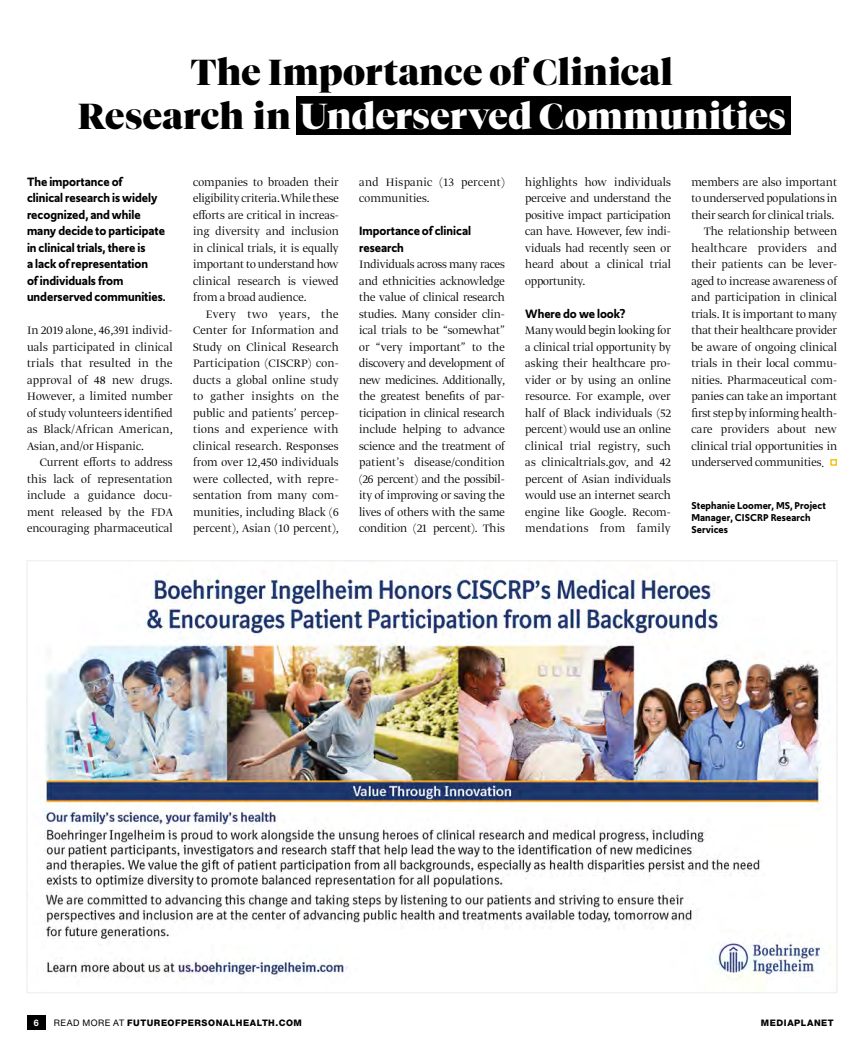
<style>
.page{position:relative;width:864px;height:1053px;background:#fff}
.page>*{position:absolute;margin:0;border:0;box-sizing:border-box;transform-origin:0 0}
.t1{font:900 36px/43.5px "Tiempos Fine";letter-spacing:.015em;color:#000;text-align:center}
.t2{font:300 12.75px/16.5px "Greta Display";letter-spacing:.005em;color:#000;text-align:justify}
.t3{font:600 12.75px/16.5px "Upgrade";color:#000}
.t4{font:300 12.75px/16.5px "Greta Display";letter-spacing:.025em;color:#000}
.t5{font:600 10.5px/12px "Upgrade";letter-spacing:.01em;color:#000}
.t6{font:800 9px "Helvetica Neue MP Pro";letter-spacing:.06em;color:#000}
.t7{font:700 9px "Helvetica Neue MP Pro";color:#fff}
.s1{color:#fff}
.s2{font-size:12px}
.s3{color:#f5c216}
.s4{font-weight:400}
</style>
<div class="page">
<div style="left:297px;top:96px;width:494px;height:38px;background:#000"></div>
<div style="left:27px;top:1016px;width:19px;height:14px;background:#000"></div>
<img style="left:43px;top:575px;width:779px;height:416px">
<svg style="left:178px;top:962px;width:167px;height:12px"></svg>
<h1 class="t1" style="left:78px;top:51px;width:709px">The Importance of Clinical<br>Research in <span class="s1">Underserved Communities</span></h1>
<p class="t3" style="left:27px;top:174px;width:140px">The importance of<br>clinical research is widely recognized, and while many decide to participate in clinical trials, there is<br>a lack of representation<br>of individuals from underserved communities.</p>
<p class="t2" style="left:27px;top:322px;width:147px">In 2019 alone, 46,391 individ&shy;uals participated in clinical trials that resulted in the approval of 48 new drugs.<br>However, a limited number of study volunteers identified as Black/African American, Asian, and/or Hispanic.</p>
<p class="t2" style="left:27px;top:454px;width:147px;text-indent:13px">Current efforts to address this lack of representation include a guidance docu&shy;ment released by the FDA encouraging pharmaceutical</p>
<p class="t2" style="left:193px;top:174px;width:147px">companies to broaden their eligibility criteria. While these efforts are critical in increas&shy;ing diversity and inclusion in clinical trials, it is equally important to understand how clinical research is viewed from a broad audience.</p>
<p class="t2" style="left:193px;top:306px;width:147px;text-indent:13px">Every two years, the Center for Information and Study on Clinical Research Participation (CISCRP) con&shy;ducts a global online study to gather insights on the public and patients’ percep&shy;tions and experience with clinical research. Responses from over 12,450 individuals were collected, with repre&shy;sentation from many com&shy;munities, including Black (6 percent), Asian (10 percent),</p>
<p class="t4" style="left:359px;top:174px;width:147px">and Hispanic (13 percent) communities.</p>
<p class="t3" style="left:359px;top:223px;width:113px">Importance of clinical research</p>
<p class="t2" style="left:359px;top:256px;width:147px">Individuals across many races and ethnicities acknowledge the value of clinical research studies. Many consider clin&shy;ical trials to be “somewhat” or “very important” to the discovery and development of new medicines. Additionally, the greatest benefits of par&shy;ticipation in clinical research include helping to advance science and the treatment of patient’s disease/condition (26 percent) and the possibil&shy;ity of improving or saving the lives of others with the same condition (21 percent). This</p>
<p class="t2" style="left:525px;top:174px;width:147px">highlights how individuals perceive and understand the positive impact participation can have. However, few indi&shy;viduals had recently seen or heard about a clinical trial opportunity.</p>
<p class="t3" style="left:525px;top:306px;width:102px">Where do we look?</p>
<p class="t2" style="left:525px;top:322px;width:147px">Many would begin looking for a clinical trial opportunity by asking their healthcare pro&shy;vider or by using an online resource. For example, over half of Black individuals (52 percent) would use an online clinical trial registry, such as clinicaltrials.gov, and 42 percent of Asian individuals would use an internet search engine like Google. Recom&shy;mendations from family</p>
<p class="t2" style="left:691px;top:174px;width:147px;text-align:right">members are also important to underserved populations in their search for clinical trials.<br>The relationship between healthcare providers and their patients can be lever&shy;aged to increase awareness of and participation in clinical trials. It is important to many that their healthcare provider be aware of ongoing clinical trials in their local commu&shy;nities. Pharmaceutical com&shy;panies can take an important first step by informing health&shy;care providers about new clinical trial opportunities in underserved communities<span class="s2">.</span> <span class="s3">■</span></p>
<p class="t5" style="left:691px;top:499px;width:136px">Stephanie Loomer, MS, Project<br>Manager, CISCRP Research<br>Services</p>
<p class="t7" style="left:34px;top:1017px;width:7px">6</p>
<p class="t6" style="left:54px;top:1018px;width:249px"><span class="s4">READ MORE AT</span> FUTUREOFPERSONALHEALTH.COM</p>
<p class="t6" style="left:761px;top:1018px;width:74px">MEDIAPLANET</p>
</div>
